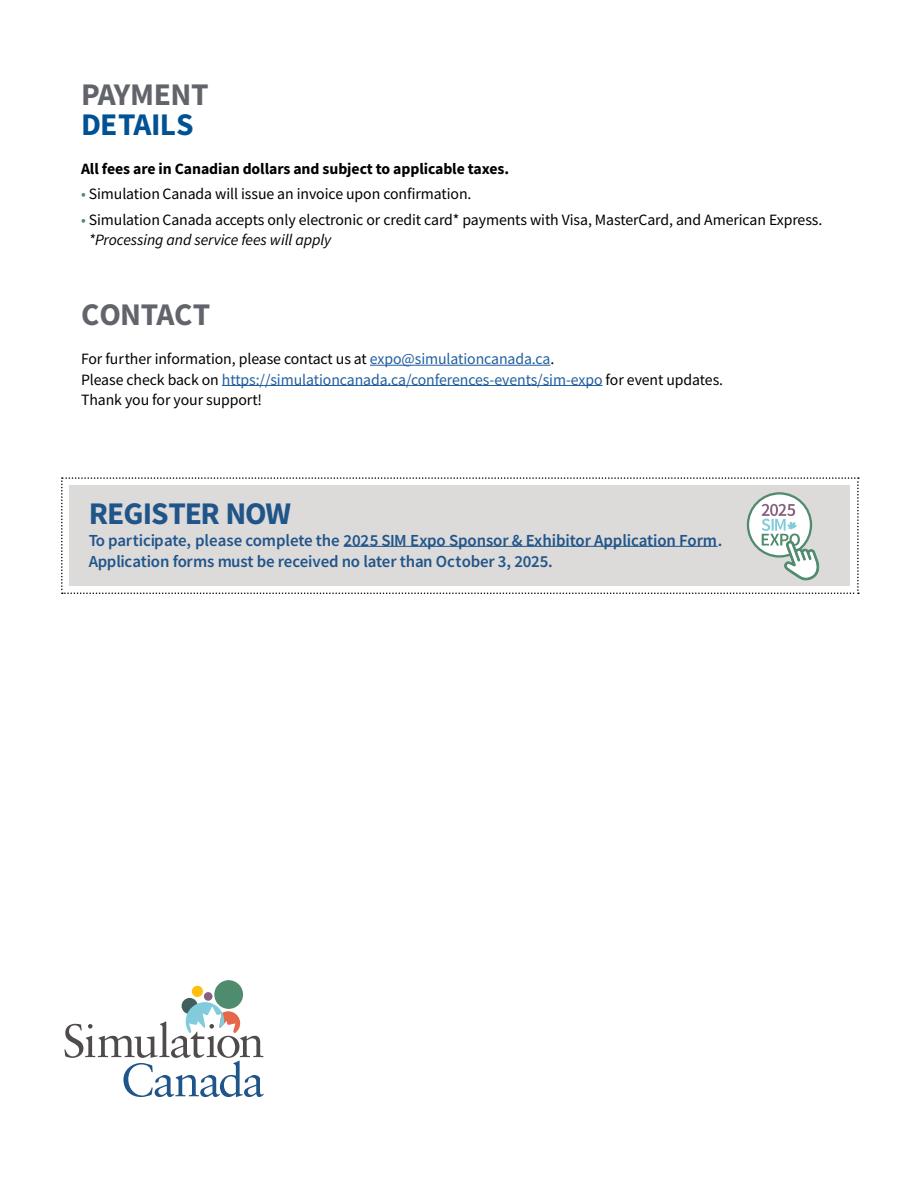
<style>
.page{position:relative;width:918px;height:1188px;background:#fff}
.page>*{position:absolute;margin:0;border:0;box-sizing:border-box;transform-origin:0 0}
.t1{font:700 31.5px "Source Sans Pro";letter-spacing:-.01em;color:#61646a}
.t2{font:700 31.5px "Source Sans Pro";letter-spacing:-.03em;color:#20558a}
.t3{font:700 31.5px "Source Sans Pro";letter-spacing:-.02em;color:#005295}
.t4{font:600 16.8px/21.9px "Source Sans Pro";letter-spacing:-.005em;color:#20558a}
.t5{font:15.75px/20.2px "Source Sans Pro";letter-spacing:-.005em;color:#000}
.t6{font:700 15.75px "Source Sans Pro";letter-spacing:-.005em;color:#000}
.s1{color:#4f8b6d}
.s2{font-style:italic}
.s3{color:#215e9e}
</style>
<div class="page">
<hr style="left:370px;top:365px;width:180px;height:1px;background:#215e9e">
<hr style="left:222px;top:385px;width:381px;height:1px;background:#215e9e">
<svg style="left:182px;top:998px;width:16px;height:16px"></svg>
<div style="left:214px;top:980px;width:29px;height:29px;background:#4f8b6d;border-radius:50%"></div>
<div style="left:192px;top:986px;width:11px;height:11px;background:#febe12;border-radius:50%"></div>
<div style="left:204px;top:992px;width:8px;height:9px;background:#875f7f;border-radius:50%"></div>
<svg style="left:64px;top:1002px;width:200px;height:95px"></svg>
<svg style="left:61px;top:477px;width:798px;height:117px"></svg>
<h1 class="t1" style="left:81px;top:73px;width:129px">PAYMENT</h1>
<h1 class="t3" style="left:81px;top:103px;width:114px">DETAILS</h1>
<p class="t6" style="left:81px;top:158px;width:430px">All fees are in Canadian dollars and subject to applicable taxes.</p>
<p class="t5" style="left:81px;top:184px;width:392px"><span class="s1">•</span> Simulation Canada will issue an invoice upon confirmation.</p>
<p class="t5" style="left:89px;top:210px;width:735px;text-indent:-8px"><span class="s1">•</span> Simulation Canada accepts only electronic or credit card* payments with Visa, MasterCard, and American Express. <span class="s2">*Processing and service fees will apply</span></p>
<h1 class="t1" style="left:81px;top:294px;width:131px">CONTACT</h1>
<p class="t5" style="left:81px;top:349px;width:644px">For further information, please contact us at <span class="s3">expo@simulationcanada.ca</span>.<br>Please check back on <span class="s3">https://simulationcanada.ca/conferences-events/sim-expo</span> for event updates.<br>Thank you for your support!</p>
<h1 class="t2" style="left:89px;top:492px;width:204px">REGISTER NOW</h1>
<p class="t4" style="left:89px;top:529px;width:635px">To participate, please complete the 2025 SIM Expo Sponsor &amp; Exhibitor Application Form.<br>Application forms must be received no later than October 3, 2025.</p>
</div>
